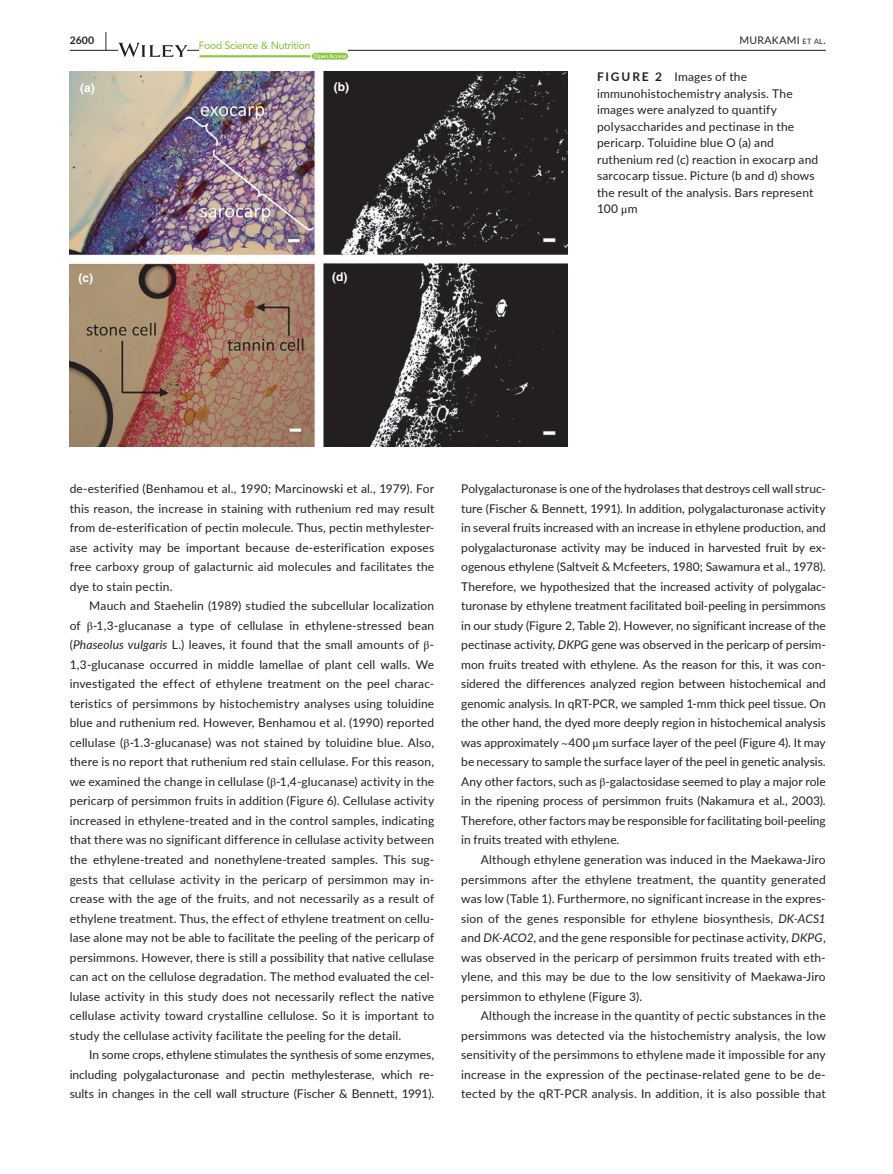
<style>
.page{position:relative;width:893px;height:1174px;background:#fff}
.page>*{position:absolute;margin:0;border:0;box-sizing:border-box;transform-origin:0 0}
.t1{font:12px/19.5px "Lato";letter-spacing:.015em;color:#231f20;text-align:justify}
.t2{font:700 12px "Helvetica";color:#fff}
.t3{font:10.5px "Lato";letter-spacing:.025em;color:#231f20}
.t4{font:700 10.5px "Lato";color:#231f20}
.s1{font-size:19.5px}
.s2{font-size:7.35px}
.s3{font-weight:700}
.s4{font-family:"STIX"}
.s5{font-style:italic}
</style>
<div class="page">
<hr style="left:70px;top:50px;width:756px;height:1px;background:#231f20">
<svg style="left:119px;top:43px;width:68px;height:14px"></svg>
<svg style="left:199px;top:41px;width:149px;height:19px"></svg>
<img style="left:70px;top:72px;width:497px;height:374px">
<p class="t4" style="left:70px;top:33px;width:39px">2600 <span class="s1">|</span></p>
<p class="t3" style="left:739px;top:33px;width:88px">MURAKAMI <span class="s2">et al</span>.</p>
<p class="t2" style="left:80px;top:80px;width:16px">(a)</p>
<p class="t2" style="left:334px;top:79px;width:17px">(b)</p>
<p class="t2" style="left:78px;top:271px;width:16px">(c)</p>
<p class="t2" style="left:332px;top:270px;width:17px">(d)</p>
<p class="t1" style="left:597px;top:68px;width:223px;line-height:16.5px;text-align:left"><span class="s3">FIGURE 2</span> Images of the immunohistochemistry analysis. The images were analyzed to quantify polysaccharides and pectinase in the pericarp. Toluidine blue O (a) and ruthenium red (c) reaction in exocarp and sarcocarp tissue. Picture (b and d) shows the result of the analysis. Bars represent<br>100 <span class="s4">μ</span>m</p>
<p class="t1" style="left:70px;top:479px;width:366px">de-esterified (Benhamou et al., 1990; Marcinowski et al., 1979). For this reason, the increase in staining with ruthenium red may result from de-esterification of pectin molecule. Thus, pectin methylester&shy;ase activity may be important because de-esterification exposes free carboxy group of galacturnic aid molecules and facilitates the dye to stain pectin.</p>
<p class="t1" style="left:70px;top:596px;width:366px;text-indent:20px">Mauch and Staehelin (1989) studied the subcellular localization of <span class="s4">β</span>-1,3-glucanase a type of cellulase in ethylene-stressed bean (<span class="s5">Phaseolus vulgaris</span> L.) leaves, it found that the small amounts of <span class="s4">β</span>-1,3-glucanase occurred in middle lamellae of plant cell walls. We investigated the effect of ethylene treatment on the peel charac&shy;teristics of persimmons by histochemistry analyses using toluidine blue and ruthenium red. However, Benhamou et al. (1990) reported cellulase (<span class="s4">β</span>-1.3-glucanase) was not stained by toluidine blue. Also, there is no report that ruthenium red stain cellulase. For this reason, we examined the change in cellulase (<span class="s4">β</span>-1,4-glucanase) activity in the pericarp of persimmon fruits in addition (Figure 6). Cellulase activity increased in ethylene-treated and in the control samples, indicating that there was no significant difference in cellulase activity between the ethylene-treated and nonethylene-treated samples. This sug&shy;gests that cellulase activity in the pericarp of persimmon may in&shy;crease with the age of the fruits, and not necessarily as a result of ethylene treatment. Thus, the effect of ethylene treatment on cellu&shy;lase alone may not be able to facilitate the peeling of the pericarp of persimmons. However, there is still a possibility that native cellulase can act on the cellulose degradation. The method evaluated the cel&shy;lulase activity in this study does not necessarily reflect the native cellulase activity toward crystalline cellulose. So it is important to study the cellulase activity facilitate the peeling for the detail.</p>
<p class="t1" style="left:70px;top:1044px;width:366px;text-indent:20px">In some crops, ethylene stimulates the synthesis of some enzymes, including polygalacturonase and pectin methylesterase, which re&shy;sults in changes in the cell wall structure (Fischer &amp; Bennett, 1991).</p>
<p class="t1" style="left:461px;top:479px;width:366px">Polygalacturonase is one of the hydrolases that destroys cell wall struc&shy;ture (Fischer &amp; Bennett, 1991). In addition, polygalacturonase activity in several fruits increased with an increase in ethylene production, and polygalacturonase activity may be induced in harvested fruit by ex&shy;ogenous ethylene (Saltveit &amp; Mcfeeters, 1980; Sawamura et al., 1978).<br>Therefore, we hypothesized that the increased activity of polygalac&shy;turonase by ethylene treatment facilitated boil-peeling in persimmons in our study (Figure 2, Table 2). However, no significant increase of the pectinase activity, <span class="s5">DKPG</span> gene was observed in the pericarp of persim&shy;mon fruits treated with ethylene. As the reason for this, it was con&shy;sidered the differences analyzed region between histochemical and genomic analysis. In qRT-PCR, we sampled 1-mm thick peel tissue. On the other hand, the dyed more deeply region in histochemical analysis was approximately <span class="s4">~</span>400 <span class="s4">μ</span>m surface layer of the peel (Figure 4). It may be necessary to sample the surface layer of the peel in genetic analysis.<br>Any other factors, such as <span class="s4">β</span>-galactosidase seemed to play a major role in the ripening process of persimmon fruits (Nakamura et al., 2003).<br>Therefore, other factors may be responsible for facilitating boil-peeling in fruits treated with ethylene.</p>
<p class="t1" style="left:461px;top:849px;width:366px;text-indent:20px">Although ethylene generation was induced in the Maekawa-Jiro persimmons after the ethylene treatment, the quantity generated was low (Table 1). Furthermore, no significant increase in the expres&shy;sion of the genes responsible for ethylene biosynthesis, <span class="s5">DK-ACS1 </span>and <span class="s5">DK-ACO2</span>, and the gene responsible for pectinase activity, <span class="s5">DKPG</span>, was observed in the pericarp of persimmon fruits treated with eth&shy;ylene, and this may be due to the low sensitivity of Maekawa-Jiro persimmon to ethylene (Figure 3).</p>
<p class="t1" style="left:461px;top:1005px;width:366px;text-indent:20px">Although the increase in the quantity of pectic substances in the persimmons was detected via the histochemistry analysis, the low sensitivity of the persimmons to ethylene made it impossible for any increase in the expression of the pectinase-related gene to be de&shy;tected by the qRT-PCR analysis. In addition, it is also possible that</p>
</div>
